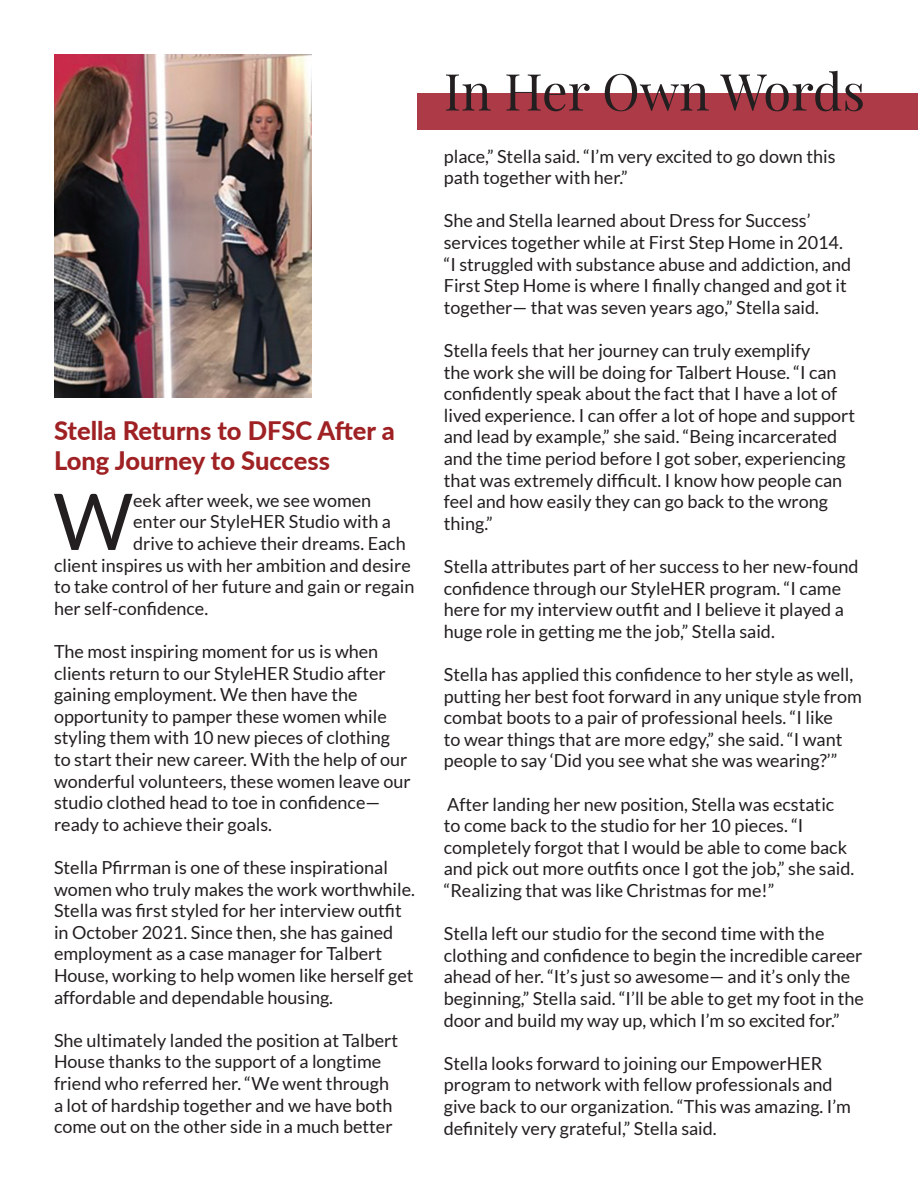
<style>
.page{position:relative;width:918px;height:1188px;background:#fff}
.page>*{position:absolute;margin:0;border:0;box-sizing:border-box;transform-origin:0 0}
.t1{font:78.3px "Lato";color:#231f20}
.t2{font:51px "Playfair Display";color:#231f20}
.t3{font:800 25.5px/30.6px "Lato";color:#9f2124}
.t4{font:18px/21.6px "Lato";color:#231f20}
</style>
<div class="page">
<div style="left:417px;top:94px;width:501px;height:36px;background:#ad3a47"></div>
<img style="left:54px;top:54px;width:257px;height:343px">
<p class="t3" style="left:54px;top:414px;width:342px">Stella Returns to DFSC After a<br>Long Journey to Success</p>
<p class="t1" style="left:53px;top:478px;width:81px">W</p>
<p class="t4" style="left:133px;top:489px;width:240px">eek after week, we see women</p>
<p class="t4" style="left:133px;top:511px;width:259px">enter our StyleHER Studio with a</p>
<p class="t4" style="left:133px;top:533px;width:274px">drive to achieve their dreams. Each</p>
<p class="t4" style="left:54px;top:554px;width:358px">client inspires us with her ambition and desire</p>
<p class="t4" style="left:54px;top:576px;width:362px">to take control of her future and gain or regain</p>
<p class="t4" style="left:54px;top:597px;width:156px">her self-confidence.</p>
<p class="t4" style="left:54px;top:641px;width:358px">The most inspiring moment for us is when clients return to our StyleHER Studio after gaining employment. We then have the opportunity to pamper these women while styling them with 10 new pieces of clothing to start their new career. With the help of our wonderful volunteers, these women leave our studio clothed head to toe in confidence— ready to achieve their goals.</p>
<p class="t4" style="left:54px;top:857px;width:363px">Stella Pfirrman is one of these inspirational women who truly makes the work worthwhile.<br>Stella was first styled for her interview outfit in October 2021. Since then, she has gained employment as a case manager for Talbert House, working to help women like herself get affordable and dependable housing.</p>
<p class="t4" style="left:54px;top:1029px;width:346px">She ultimately landed the position at Talbert House thanks to the support of a longtime friend who referred her. “We went through a lot of hardship together and we have both come out on the other side in a much better</p>
<p class="t2" style="left:444px;top:60px;width:423px">In Her Own Words</p>
<p class="t4" style="left:444px;top:145px;width:393px">place,” Stella said. “I’m very excited to go down this path together with her.”</p>
<p class="t4" style="left:444px;top:210px;width:409px">She and Stella learned about Dress for Success’ services together while at First Step Home in 2014. “I struggled with substance abuse and addiction, and First Step Home is where I finally changed and got it together— that was seven years ago,” Stella said.</p>
<p class="t4" style="left:444px;top:339px;width:413px">Stella feels that her journey can truly exemplify<br>the work she will be doing for Talbert House. “I can confidently speak about the fact that I have a lot of lived experience. I can offer a lot of hope and support and lead by example,” she said. “Being incarcerated and the time period before I got sober, experiencing that was extremely difficult. I know how people can feel and how easily they can go back to the wrong thing.”</p>
<p class="t4" style="left:444px;top:555px;width:416px">Stella attributes part of her success to her new-found confidence through our StyleHER program. “I came here for my interview outfit and I believe it played a huge role in getting me the job,” Stella said.</p>
<p class="t4" style="left:444px;top:663px;width:420px">Stella has applied this confidence to her style as well, putting her best foot forward in any unique style from combat boots to a pair of professional heels. “I like<br>to wear things that are more edgy,” she said. “I want people to say ‘Did you see what she was wearing?’”</p>
<p class="t4" style="left:444px;top:793px;width:412px">After landing her new position, Stella was ecstatic<br>to come back to the studio for her 10 pieces. “I completely forgot that I would be able to come back and pick out more outfits once I got the job,” she said. “Realizing that was like Christmas for me!”</p>
<p class="t4" style="left:444px;top:923px;width:422px">Stella left our studio for the second time with the clothing and confidence to begin the incredible career ahead of her. “It’s just so awesome— and it’s only the beginning,” Stella said. “I’ll be able to get my foot in the door and build my way up, which I’m so excited for.”</p>
<p class="t4" style="left:444px;top:1052px;width:409px">Stella looks forward to joining our EmpowerHER program to network with fellow professionals and give back to our organization. “This was amazing. I’m definitely very grateful,” Stella said.</p>
</div>
